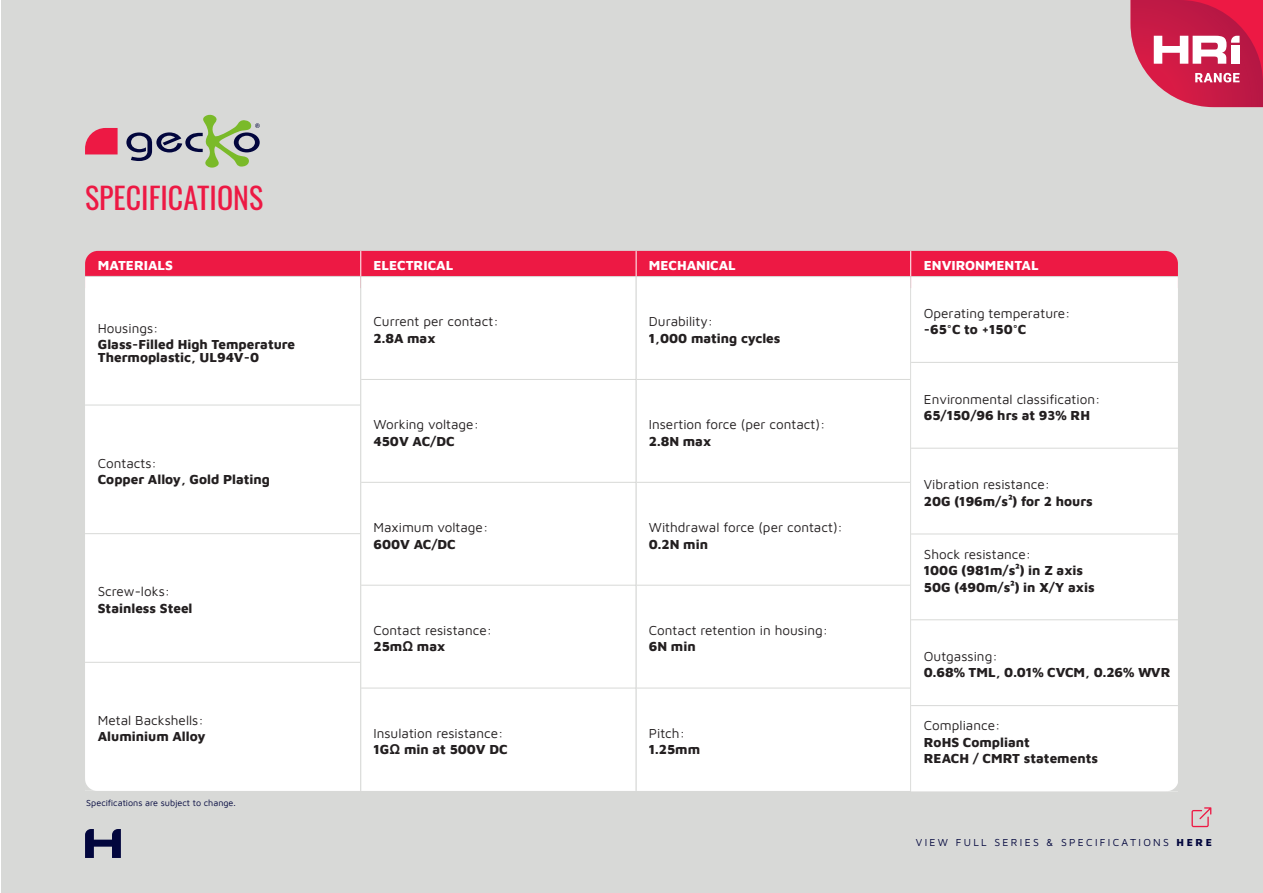
<style>
.page{position:relative;width:1263px;height:893px;background:#fff}
.page>*{position:absolute;margin:0;border:0;box-sizing:border-box;transform-origin:0 0}
.t1{font:30px "Oswald";color:#ed1944}
.t2{font:13.5px/16.5px "Maven Pro";color:#231f20}
.t3{font:13.5px "Maven Pro";color:#fff}
.t4{font:10.5px "Maven Pro";letter-spacing:.22em;color:#02063d}
.t5{font:9px "Maven Pro";color:#02063d}
.s1{font-family:"Arial";font-weight:700}
</style>
<div class="page">
<div style="left:1px;top:0;width:1262px;height:893px;background:#d8d9d7"></div>
<svg style="left:1130px;top:0;width:133px;height:107px"></svg>
<svg style="left:1191px;top:807px;width:20px;height:20px"></svg>
<svg style="left:126px;top:115px;width:134px;height:53px"></svg>
<svg style="left:85px;top:128px;width:33px;height:26px"></svg>
<svg style="left:85px;top:829px;width:36px;height:29px"></svg>
<div style="left:85px;top:288px;width:275px;height:503px;background:#fff"></div>
<hr style="left:85px;top:405px;width:275px;height:1px;background:#d8d9d7">
<hr style="left:85px;top:533px;width:275px;height:1px;background:#d8d9d7">
<hr style="left:85px;top:662px;width:275px;height:1px;background:#d8d9d7">
<div style="left:361px;top:288px;width:275px;height:503px;background:#fff"></div>
<hr style="left:361px;top:379px;width:275px;height:1px;background:#d8d9d7">
<hr style="left:361px;top:482px;width:275px;height:1px;background:#d8d9d7">
<hr style="left:361px;top:585px;width:275px;height:1px;background:#d8d9d7">
<hr style="left:361px;top:688px;width:275px;height:1px;background:#d8d9d7">
<div style="left:637px;top:288px;width:273px;height:503px;background:#fff"></div>
<hr style="left:636px;top:379px;width:274px;height:1px;background:#d8d9d7">
<hr style="left:636px;top:482px;width:274px;height:1px;background:#d8d9d7">
<hr style="left:636px;top:585px;width:274px;height:1px;background:#d8d9d7">
<hr style="left:636px;top:688px;width:274px;height:1px;background:#d8d9d7">
<svg style="left:85px;top:251px;width:1093px;height:37px"></svg>
<hr style="left:636px;top:276px;width:1px;height:103px;background:#d8d9d7">
<hr style="left:910px;top:276px;width:1px;height:103px;background:#d8d9d7">
<div style="left:911px;top:277px;width:267px;height:514px;background:#fff"></div>
<hr style="left:911px;top:276px;width:267px;height:1px;background:#d8d9d7">
<hr style="left:911px;top:362px;width:267px;height:1px;background:#d8d9d7">
<hr style="left:911px;top:448px;width:267px;height:1px;background:#d8d9d7">
<hr style="left:911px;top:534px;width:267px;height:1px;background:#d8d9d7">
<hr style="left:911px;top:619px;width:267px;height:1px;background:#d8d9d7">
<hr style="left:911px;top:705px;width:267px;height:1px;background:#d8d9d7">
<svg style="left:1166px;top:779px;width:12px;height:12px"></svg>
<svg style="left:85px;top:778px;width:12px;height:13px"></svg>
<h1 class="t1" style="left:85px;top:171px;width:180px">SPECIFICATIONS</h1>
<p class="t3" style="left:98px;top:256px;width:77px">MATERIALS</p>
<p class="t2" style="left:98px;top:319px;width:199px">Housings:<br>Glass-Filled High Temperature</p>
<p class="t2" style="left:98px;top:348px;width:163px">Thermoplastic, UL94V-0</p>
<p class="t2" style="left:98px;top:454px;width:174px">Contacts:<br>Copper Alloy, Gold Plating</p>
<p class="t2" style="left:98px;top:582px;width:96px">Screw-loks:<br>Stainless Steel</p>
<p class="t2" style="left:98px;top:711px;width:109px">Metal Backshells:<br>Aluminium Alloy</p>
<p class="t5" style="left:86px;top:797px;width:151px">Specifications are subject to change.</p>
<p class="t3" style="left:373px;top:256px;width:81px">ELECTRICAL</p>
<p class="t2" style="left:373px;top:313px;width:127px">Current per contact:<br>2.8A max</p>
<p class="t2" style="left:373px;top:415px;width:107px">Working voltage:<br>450V AC/DC</p>
<p class="t2" style="left:373px;top:518px;width:116px">Maximum voltage:<br>600V AC/DC</p>
<p class="t2" style="left:373px;top:621px;width:120px">Contact resistance:<br>25m<span class="s1">Ω</span> max</p>
<p class="t2" style="left:373px;top:724px;width:136px">Insulation resistance:<br>1G<span class="s1">Ω</span> min at 500V DC</p>
<p class="t3" style="left:649px;top:256px;width:88px">MECHANICAL</p>
<p class="t2" style="left:649px;top:313px;width:133px">Durability:<br>1,000 mating cycles</p>
<p class="t2" style="left:649px;top:415px;width:178px">Insertion force (per contact):<br>2.8N max</p>
<p class="t2" style="left:649px;top:518px;width:196px">Withdrawal force (per contact):<br>0.2N min</p>
<p class="t2" style="left:649px;top:621px;width:181px">Contact retention in housing:<br>6N min</p>
<p class="t2" style="left:649px;top:724px;width:53px">Pitch:<br>1.25mm</p>
<p class="t3" style="left:924px;top:256px;width:116px">ENVIRONMENTAL</p>
<p class="t2" style="left:924px;top:304px;width:148px">Operating temperature: -65°C to +150°C</p>
<p class="t2" style="left:924px;top:390px;width:178px">Environmental classification:<br>65/150/96 hrs at 93% RH</p>
<p class="t2" style="left:924px;top:476px;width:170px">Vibration resistance:<br>20G (196m/s²) for 2 hours</p>
<p class="t2" style="left:924px;top:545px;width:172px">Shock resistance:<br>100G (981m/s²) in Z axis<br>50G (490m/s²) in X/Y axis</p>
<p class="t2" style="left:924px;top:647px;width:248px">Outgassing:<br>0.68% TML, 0.01% CVCM, 0.26% WVR</p>
<p class="t2" style="left:924px;top:716px;width:176px">Compliance:<br>RoHS Compliant<br>REACH / CMRT statements</p>
<p class="t4" style="left:916px;top:835px;width:298px">VIEW FULL SERIES &amp; SPECIFICATIONS HERE</p>
</div>
